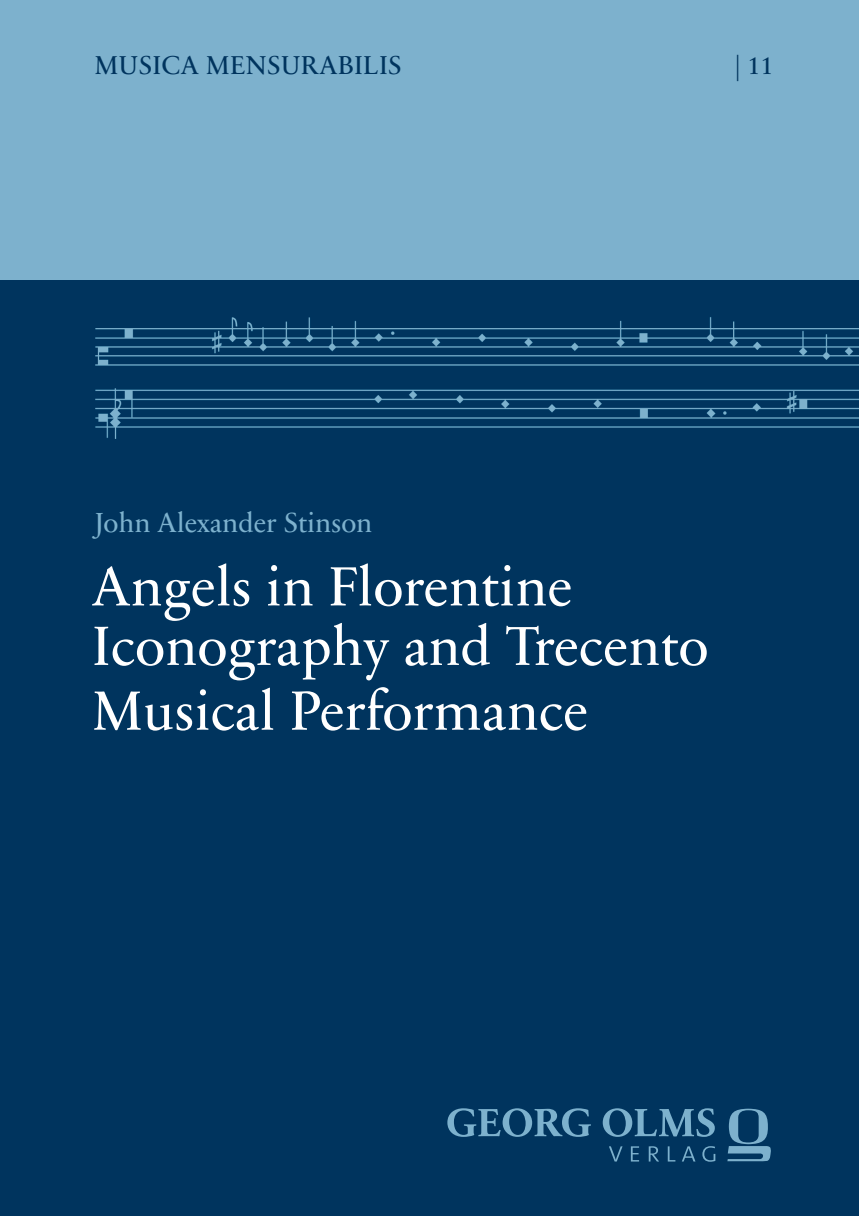
<style>
.page{position:relative;width:859px;height:1216px;background:#fff}
.page>*{position:absolute;margin:0;border:0;box-sizing:border-box;transform-origin:0 0}
.t1{font:56px/59.5px "Sabon Next LT Pro";color:#fff}
.t2{font:28px "Sabon Next LT Pro";color:#7db1cd}
.t3{font:26.25px "Sabon Next LT Pro";letter-spacing:.01em;color:#00345e}
</style>
<div class="page">
<div style="left:0;top:0;width:858px;height:280px;background:#7db1cd"></div>
<div style="left:0;top:280px;width:858px;height:935px;background:#00345e"></div>
<svg style="left:609px;top:1146px;width:106px;height:15px"></svg>
<svg style="left:447px;top:1108px;width:267px;height:28px"></svg>
<svg style="left:727px;top:1108px;width:43px;height:53px"></svg>
<img style="left:95px;top:317px;width:763px;height:122px">
<p class="t3" style="left:94px;top:45px;width:309px">MUSICA MENSURABILIS</p>
<p class="t3" style="left:734px;top:45px;width:41px">| 11</p>
<p class="t2" style="left:94px;top:501px;width:279px">John Alexander Stinson</p>
<p class="t1" style="left:92px;top:554px;width:618px">Angels in Florentine<br>Iconography and Trecento</p>
<p class="t1" style="left:92px;top:678px;width:497px">Musical Performance</p>
</div>
